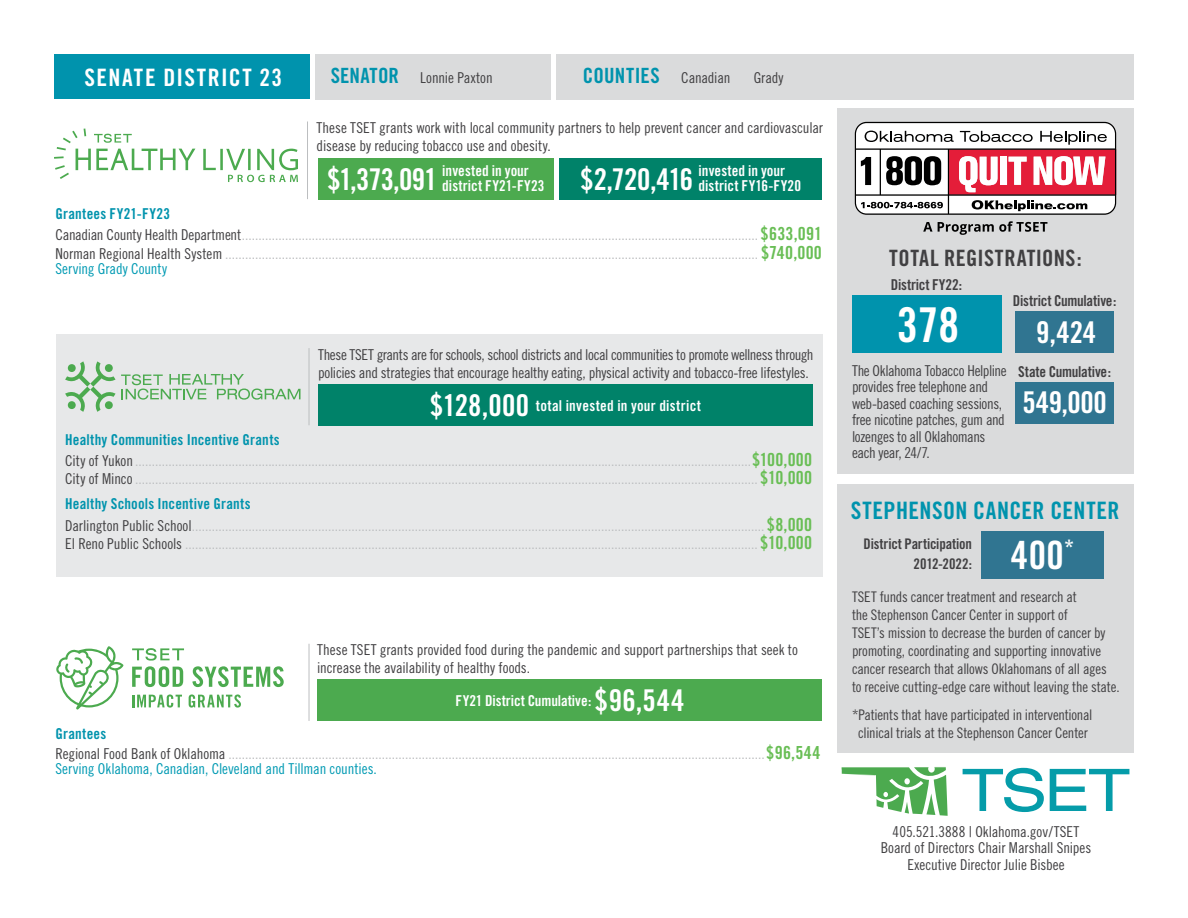
<style>
.page{position:relative;width:1188px;height:918px;background:#fff}
.page>*{position:absolute;margin:0;border:0;box-sizing:border-box;transform-origin:0 0}
.t1{font:48px "Trade Gothic Bold Cond Twenty";color:#fff}
.t2{font:39px "Trade Gothic Bold Cond Twenty";color:#fff}
.t3{font:30px "Trade Gothic Bold Cond Twenty";letter-spacing:-.015em;color:#fff}
.t4{font:24px "Trade Gothic Bold Cond Twenty";letter-spacing:.02em;color:#0093ad}
.t5{font:24px "Trade Gothic Bold Cond Twenty";letter-spacing:.06em;color:#fff}
.t6{font:22.5px "Trade Gothic Bold Cond Twenty";letter-spacing:.02em;color:#414042}
.t7{font:21px "Trade Gothic Bold Cond Twenty";letter-spacing:.01em;color:#0093ad}
.t8{font:15px/18px "Trade Gothic Cond Eighteen";letter-spacing:-.01em;color:#bcbec0}
.t9{font:15px/16.5px "Trade Gothic Cond Eighteen";letter-spacing:-.015em;color:#414042}
.t10{font:15px/15px "Trade Gothic Bold Cond Twenty";letter-spacing:.01em;color:#fff}
.t11{font:15px "Trade Gothic Bold Cond Twenty";letter-spacing:.015em;color:#0093ad}
.t12{font:15px "Trade Gothic Bold Cond Twenty";letter-spacing:-.01em;color:#414042}
.t13{font:15px "Trade Gothic Cond Eighteen";color:#009ab3}
.t14{font:14.7px/18px "Trade Gothic Cond Eighteen";letter-spacing:-.015em;color:#414042;text-align:center}
.t15{font:14.7px/19.5px "Trade Gothic Bold Cond Twenty";letter-spacing:-.005em;color:#414042;text-align:right}
.s1{color:#414042}
.s2{font-family:"Trade Gothic Bold Cond Twenty";font-size:18px;color:#69be55}
.s3{font-size:30px}
.s4{color:#009ab3}
.s5{font-family:"Trade Gothic Bold Cond Twenty"}
</style>
<div class="page">
<div style="left:837px;top:108px;width:297px;height:365px;background:#dadbdc"></div>
<div style="left:852px;top:295px;width:149px;height:58px;background:#0093ad"></div>
<div style="left:1015px;top:311px;width:99px;height:42px;background:#307591"></div>
<div style="left:1015px;top:382px;width:99px;height:42px;background:#307591"></div>
<div style="left:837px;top:484px;width:297px;height:269px;background:#dadbdc"></div>
<div style="left:54px;top:54px;width:256px;height:45px;background:#0093ad"></div>
<div style="left:315px;top:54px;width:235px;height:45px;background:#dadbdc"></div>
<div style="left:556px;top:54px;width:578px;height:45px;background:#dadbdc"></div>
<div style="left:981px;top:531px;width:122px;height:48px;background:#307591"></div>
<svg style="left:963px;top:768px;width:81px;height:44px"></svg>
<svg style="left:1050px;top:769px;width:79px;height:42px"></svg>
<svg style="left:842px;top:767px;width:106px;height:49px"></svg>
<svg style="left:855px;top:122px;width:261px;height:93px;background:#c8a2a8"></svg>
<svg style="left:923px;top:221px;width:124px;height:14px"></svg>
<div style="left:56px;top:334px;width:766px;height:243px;background:#e7e8e9"></div>
<svg style="left:65px;top:361px;width:236px;height:51px"></svg>
<hr style="left:309px;top:348px;width:1px;height:77px;background:#bcbec0">
<svg style="left:203px;top:149px;width:13px;height:21px"></svg>
<hr style="left:220px;top:149px;width:3px;height:21px;background:#4caa4f">
<svg style="left:226px;top:148px;width:72px;height:34px"></svg>
<svg style="left:54px;top:129px;width:141px;height:50px"></svg>
<hr style="left:307px;top:121px;width:1px;height:78px;background:#bcbec0">
<div style="left:318px;top:384px;width:495px;height:41px;background:#008269"></div>
<div style="left:559px;top:158px;width:263px;height:42px;background:#008269"></div>
<div style="left:318px;top:158px;width:235px;height:42px;background:#4caa4f"></div>
<div style="left:317px;top:680px;width:505px;height:41px;background:#4caa4f"></div>
<svg style="left:56px;top:646px;width:68px;height:64px"></svg>
<svg style="left:192px;top:666px;width:92px;height:21px"></svg>
<svg style="left:132px;top:694px;width:50px;height:14px"></svg>
<svg style="left:189px;top:694px;width:52px;height:14px"></svg>
<svg style="left:132px;top:648px;width:52px;height:39px"></svg>
<hr style="left:309px;top:644px;width:1px;height:77px;background:#bcbec0">
<h3 class="t5" style="left:84px;top:62px;width:199px">SENATE DISTRICT 23</h3>
<p class="t9" style="left:420px;top:70px;width:74px">Lonnie Paxton</p>
<p class="t9" style="left:681px;top:70px;width:51px">Canadian</p>
<p class="t9" style="left:754px;top:70px;width:31px">Grady</p>
<h3 class="t7" style="left:331px;top:63px;width:70px">SENATOR</h3>
<h3 class="t7" style="left:583px;top:63px;width:79px">COUNTIES</h3>
<p class="t9" style="left:317px;top:119px;width:508px;line-height:18px">These TSET grants work with local community partners to help prevent cancer and cardiovascular disease by reducing tobacco use and obesity.</p>
<p class="t11" style="left:56px;top:205px;width:116px">Grantees FY21-FY23</p>
<h3 class="t3" style="left:327px;top:161px;width:112px">$1,373,091</h3>
<p class="t10" style="left:442px;top:163px;width:104px">invested in your district FY21-FY23</p>
<h3 class="t3" style="left:580px;top:161px;width:114px">$2,720,416</h3>
<p class="t10" style="left:699px;top:163px;width:88px">invested in your</p>
<p class="t10" style="left:699px;top:178px;width:104px">district FY16-FY20</p>
<p class="t8" style="left:56px;top:225px;width:768px;line-height:19.5px"><span class="s1">Canadian County Health Department</span>........................................................................................................................................................... <span class="s2">$633,091<br></span><span class="s1">Norman Regional Health System</span> ................................................................................................................................................................ <span class="s2">$740,000</span></p>
<p class="t13" style="left:56px;top:260px;width:113px">Serving Grady County</p>
<p class="t9" style="left:318px;top:345px;width:497px;line-height:18px">These TSET grants are for schools, school districts and local communities to promote wellness through policies and strategies that encourage healthy eating, physical activity and tobacco-free lifestyles.</p>
<p class="t11" style="left:65px;top:431px;width:216px">Healthy Communities Incentive Grants</p>
<p class="t10" style="left:430px;top:398px;width:273px"><span class="s3">$128,000</span> total invested in your district</p>
<h3 class="t3" style="left:443px;top:386px;width:90px">400 214</h3>
<p class="t8" style="left:65px;top:452px;width:748px"><span class="s1">City of Yukon</span> .........................................................................................................................................................................................<span class="s2">$100,000<br></span><span class="s1">City of Minco</span> ........................................................................................................................................................................................... <span class="s2">$10,000</span></p>
<p class="t11" style="left:65px;top:495px;width:187px">Healthy Schools Incentive Grants</p>
<p class="t8" style="left:65px;top:516px;width:749px"><span class="s1">Darlington Public School</span>............................................................................................................................................................................ <span class="s2">$8,000<br></span><span class="s1">El Reno Public Schools</span> ............................................................................................................................................................................ <span class="s2">$10,000</span></p>
<p class="t9" style="left:317px;top:641px;width:482px;line-height:18px">These TSET grants provided food during the pandemic and support partnerships that seek to increase the availability of healthy foods.</p>
<p class="t10" style="left:456px;top:693px;width:230px">FY21 District Cumulative: <span class="s3">$96,544</span></p>
<p class="t11" style="left:55px;top:725px;width:52px">Grantees</p>
<p class="t8" style="left:55px;top:746px;width:767px;line-height:15px"><span class="s1">Regional Food Bank of Oklahoma</span> .................................................................................................................................................................<span class="s2">$96,544<br></span><span class="s4">Serving Oklahoma, Canadian, Cleveland and Tillman counties.</span></p>
<h3 class="t6" style="left:889px;top:245px;width:194px">TOTAL REGISTRATIONS:</h3>
<p class="t12" style="left:891px;top:275px;width:73px">District FY22:</p>
<h1 class="t1" style="left:897px;top:296px;width:64px">378</h1>
<p class="t12" style="left:1013px;top:292px;width:105px">District Cumulative:</p>
<h3 class="t3" style="left:1036px;top:314px;width:62px">9,424</h3>
<p class="t9" style="left:852px;top:362px;width:261px">The Oklahoma Tobacco Helpline <span class="s5">State Cumulative: </span>provides free telephone and<br>web-based coaching sessions,<br>free nicotine patches, gum and<br>lozenges to all Oklahomans<br>each year, 24/7.</p>
<h3 class="t3" style="left:1023px;top:384px;width:86px">549,000</h3>
<h3 class="t4" style="left:851px;top:496px;width:270px">STEPHENSON CANCER CENTER</h3>
<p class="t15" style="left:864px;top:534px;width:110px">District Participation<br>2012-2022:</p>
<h2 class="t2" style="left:1011px;top:531px;width:65px">400<sup>*</sup></h2>
<p class="t14" style="left:852px;top:587px;width:269px;text-align:left">TSET funds cancer treatment and research at<br>the Stephenson Cancer Center in support of<br>TSET’s mission to decrease the burden of cancer by promoting, coordinating and supporting innovative cancer research that allows Oklahomans of all ages to receive cutting-edge care without leaving the state.</p>
<p class="t14" style="left:852px;top:705px;width:242px">*Patients that have participated in interventional clinical trials at the Stephenson Cancer Center</p>
<p class="t9" style="left:881px;top:823px;width:212px;text-align:center">405.521.3888 | Oklahoma.gov/TSET<br>Board of Directors Chair Marshall Snipes<br>Executive Director Julie Bisbee</p>
</div>
